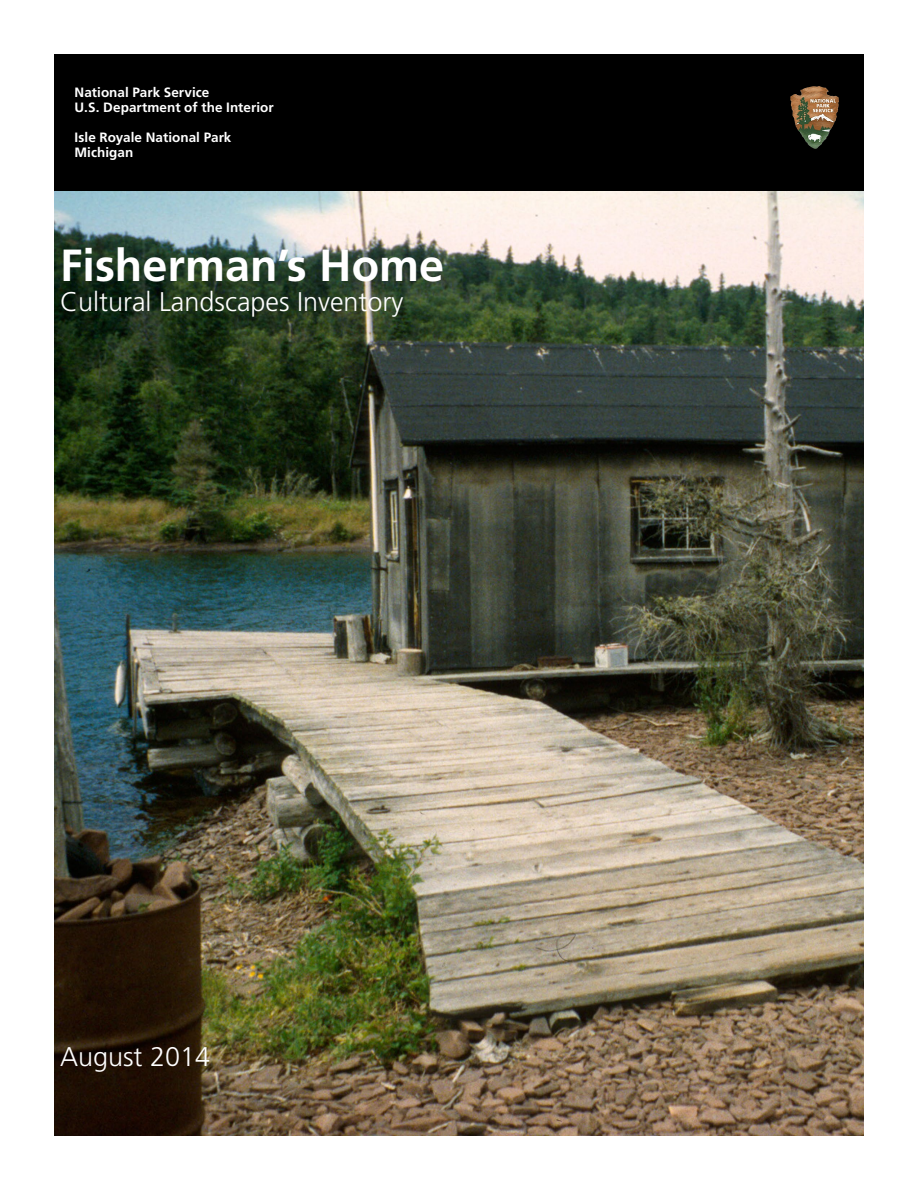
<style>
.page{position:relative;width:918px;height:1188px;background:#fff}
.page>*{position:absolute;margin:0;border:0;box-sizing:border-box;transform-origin:0 0}
.t1{font:700 45px "Frutiger LT Std";color:#fff}
.t2{font:300 27px "Frutiger LT Std";color:#fff}
.t3{font:700 13.5px/15px "Frutiger LT Std";letter-spacing:.005em;color:#fff}
</style>
<div class="page">
<img style="left:54px;top:190px;width:810px;height:945px">
<div style="left:54px;top:54px;width:810px;height:136px;background:#000"></div>
<img style="left:790px;top:86px;width:36px;height:63px">
<p class="t3" style="left:75px;top:85px;width:201px">National Park Service<br>U.S. Department of the Interior</p>
<p class="t3" style="left:75px;top:130px;width:158px">Isle Royale National Park<br>Michigan</p>
<h1 class="t1" style="left:60px;top:239px;width:386px">Fisherman’s Home</h1>
<h2 class="t2" style="left:60px;top:286px;width:345px">Cultural Landscapes Inventory</h2>
<h2 class="t2" style="left:60px;top:1041px;width:152px">August 2014</h2>
</div>
